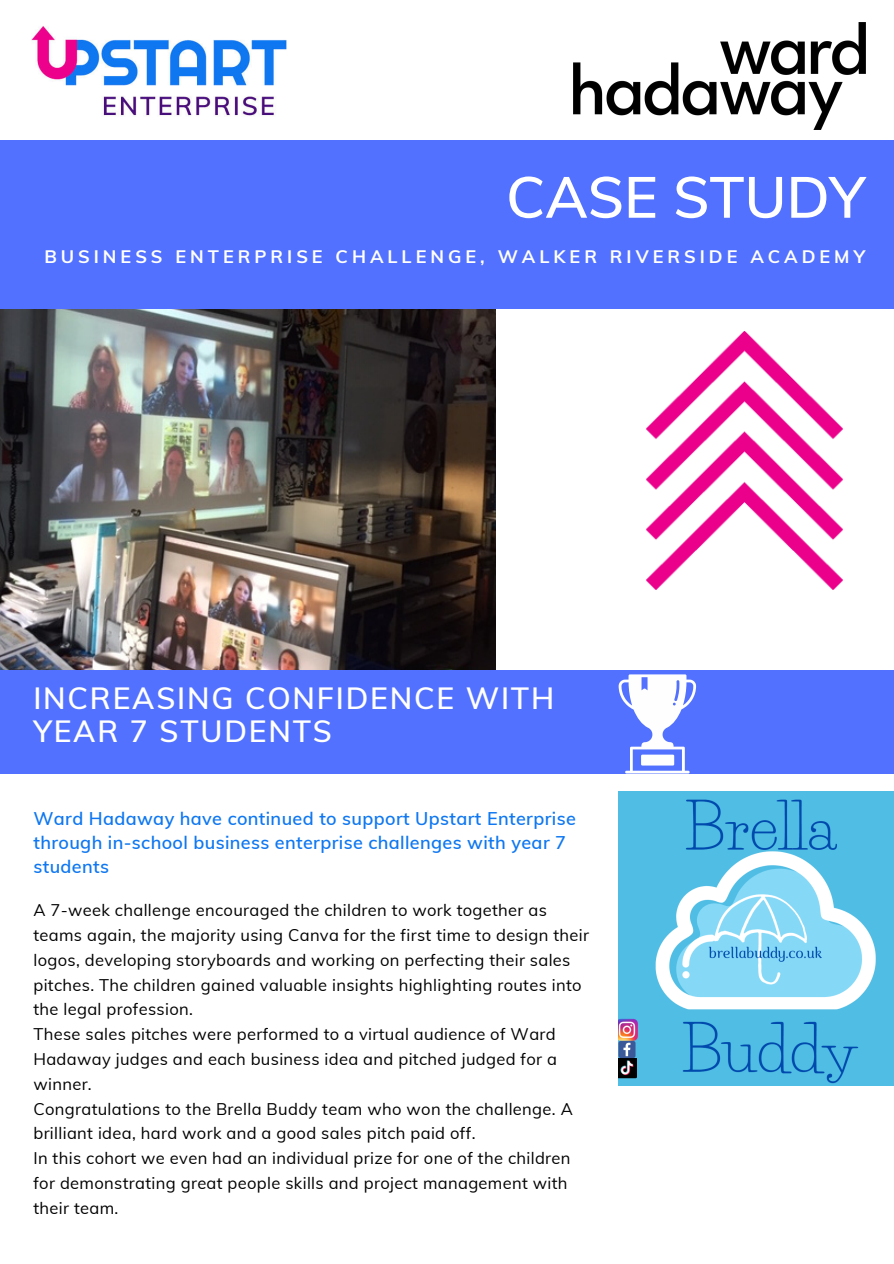
<style>
.page{position:relative;width:894px;height:1264px;background:#fff}
.page>*{position:absolute;margin:0;border:0;box-sizing:border-box;transform-origin:0 0}
.t1{font:600 57.3px "Muli";color:#fff}
.t2{font:600 30px/32.7px "Muli";letter-spacing:.06em;color:#fff}
.t3{font:700 18.15px "Muli";letter-spacing:.22em;color:#fff}
.t4{font:600 18px/23.7px "Muli";letter-spacing:.02em;color:#0e77f1}
.t5{font:16.5px/24.8px "Muli";letter-spacing:.02em;color:#000}
</style>
<div class="page">
<div style="left:0;top:670px;width:893px;height:104px;background:#5271ff"></div>
<img style="left:573px;top:22px;width:291px;height:107px">
<img style="left:31px;top:26px;width:256px;height:91px">
<div style="left:0;top:140px;width:893px;height:169px;background:#5271ff"></div>
<img style="left:646px;top:331px;width:196px;height:259px">
<img style="left:0;top:309px;width:495px;height:361px">
<img style="left:618px;top:791px;width:275px;height:294px">
<svg style="left:618px;top:674px;width:78px;height:99px"></svg>
<p class="t1" style="left:506px;top:160px;width:360px">CASE STUDY</p>
<p class="t3" style="left:44px;top:244px;width:821px">BUSINESS ENTERPRISE CHALLENGE, WALKER RIVERSIDE ACADEMY</p>
<p class="t2" style="left:33px;top:681px;width:522px">INCREASING CONFIDENCE WITH<br>YEAR 7 STUDENTS</p>
<p class="t4" style="left:33px;top:806px;width:543px">Ward Hadaway have continued to support Upstart Enterprise through in-school business enterprise challenges with year 7 students</p>
<p class="t5" style="left:33px;top:897px;width:557px">A 7-week challenge encouraged the children to work together as teams again, the majority using Canva for the first time to design their logos, developing storyboards and working on perfecting their sales pitches. The children gained valuable insights highlighting routes into the legal profession.</p>
<p class="t5" style="left:33px;top:1021px;width:525px;text-align:justify">These sales pitches were performed to a virtual audience of Ward Hadaway judges and each business idea and pitched judged for a winner.</p>
<p class="t5" style="left:33px;top:1095px;width:540px">Congratulations to the Brella Buddy team who won the challenge. A brilliant idea, hard work and a good sales pitch paid off.</p>
<p class="t5" style="left:33px;top:1145px;width:538px">In this cohort we even had an individual prize for one of the children for demonstrating great people skills and project management with their team.</p>
</div>
